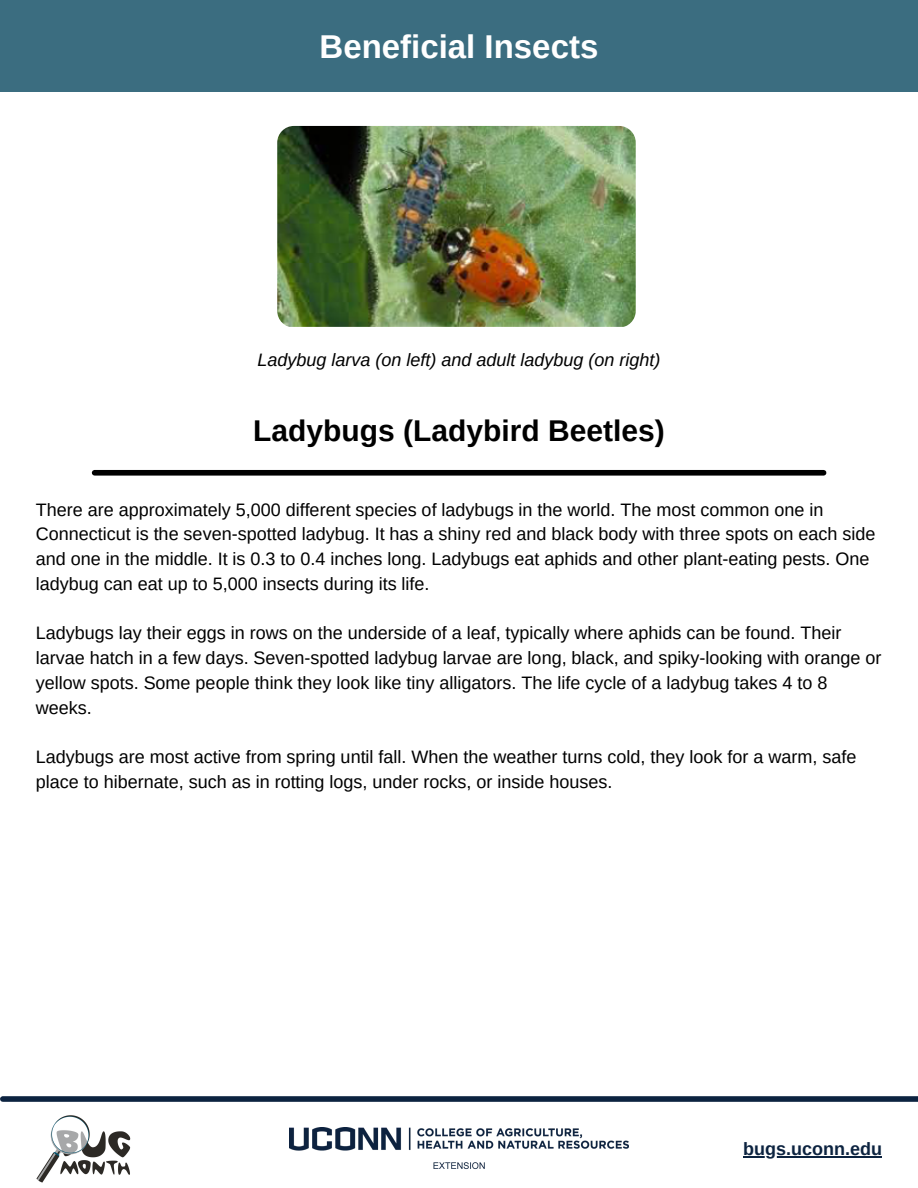
<style>
.page{position:relative;width:918px;height:1188px;background:#fff}
.page>*{position:absolute;margin:0;border:0;box-sizing:border-box;transform-origin:0 0}
.t1{font:700 33px "Arimo";color:#fff}
.t2{font:700 30px "Arimo";color:#000}
.t3{font:18px/24.8px "Arimo";color:#000}
.t4{font:italic 18px "Arimo";color:#000}
.t5{font:700 18px "Arimo";color:#0c2340}
</style>
<div class="page">
<div style="left:0;top:0;width:918px;height:92px;background:#3b6d80"></div>
<img style="left:277px;top:126px;width:359px;height:202px;border-radius:17px">
<div style="left:95px;top:470px;width:729px;height:6px;background:#000"></div>
<img style="left:36px;top:1115px;width:95px;height:68px">
<img style="left:290px;top:1127px;width:338px;height:43px">
<hr style="left:743px;top:1156px;width:139px;height:1px;background:#0c2340">
<div style="left:3px;top:1096px;width:915px;height:6px;background:#0c2340"></div>
<p class="t1" style="left:320px;top:28px;width:280px">Beneficial Insects</p>
<p class="t4" style="left:257px;top:350px;width:404px">Ladybug larva (on left) and adult ladybug (on right)</p>
<p class="t2" style="left:253px;top:414px;width:413px">Ladybugs (Ladybird Beetles)</p>
<p class="t3" style="left:36px;top:497px;width:841px">There are approximately 5,000 different species of ladybugs in the world. The most common one in Connecticut is the seven-spotted ladybug. It has a shiny red and black body with three spots on each side and one in the middle. It is 0.3 to 0.4 inches long. Ladybugs eat aphids and other plant-eating pests. One ladybug can eat up to 5,000 insects during its life.</p>
<p class="t3" style="left:36px;top:621px;width:847px">Ladybugs lay their eggs in rows on the underside of a leaf, typically where aphids can be found. Their larvae hatch in a few days. Seven-spotted ladybug larvae are long, black, and spiky-looking with orange or yellow spots. Some people think they look like tiny alligators. The life cycle of a ladybug takes 4 to 8 weeks.</p>
<p class="t3" style="left:36px;top:744px;width:822px">Ladybugs are most active from spring until fall. When the weather turns cold, they look for a warm, safe place to hibernate, such as in rotting logs, under rocks, or inside houses.</p>
<p class="t5" style="left:743px;top:1139px;width:140px">bugs.uconn.edu</p>
</div>
